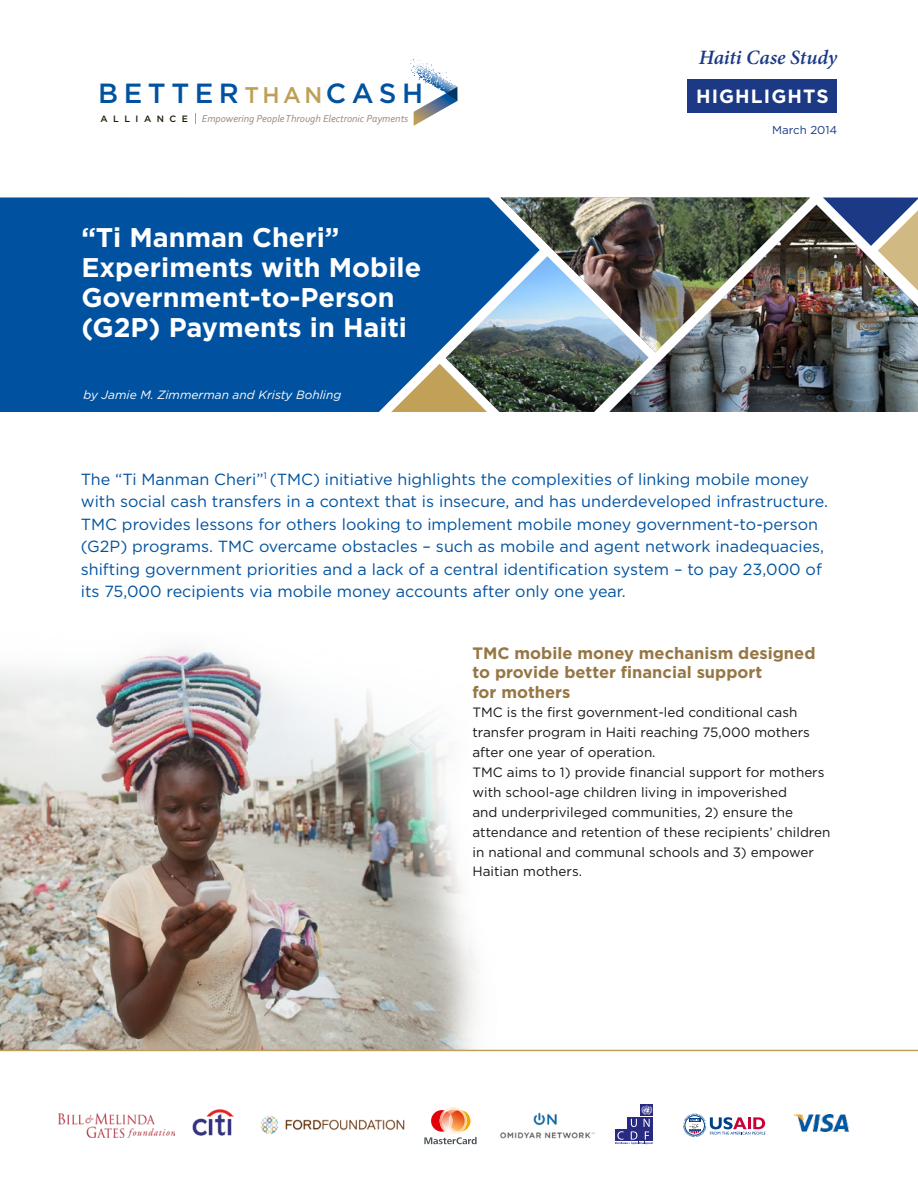
<style>
.page{position:relative;width:918px;height:1188px;background:#fff}
.page>*{position:absolute;margin:0;border:0;box-sizing:border-box;transform-origin:0 0}
.t1{font:500 27.75px "Gotham";letter-spacing:.2em;color:#0052a0}
.t2{font:700 27px/30px "Gotham";color:#fff}
.t3{font:italic 600 20.4px "Minion Pro";color:#1b3984}
.t4{font:700 19.2px "Gotham";letter-spacing:.06em;color:#fff}
.t5{font:700 16.5px/19.5px "Gotham";color:#967644}
.Intro_text{font:16.2px/22.5px "Gotham";color:#0052a0}
.Text{font:13.5px/19.8px "Gotham";color:#181716}
.t6{font:italic 12px "Gotham";color:#fff}
.t7{font:11.55px "Gotham";color:#1b3984}
.t8{font:italic 10.5px "Corbel";color:#9c8a80}
.t9{font:500 9.15px "Gotham";letter-spacing:.6em;color:#201a03}
.s1{font-size:22.65px;color:#be9f55}
</style>
<div class="page">
<img style="left:192px;top:1109px;width:41px;height:27px">
<img style="left:260px;top:1115px;width:145px;height:19px">
<img style="left:59px;top:1114px;width:116px;height:23px">
<img style="left:500px;top:1112px;width:95px;height:27px">
<svg style="left:641px;top:1104px;width:12px;height:2px"></svg>
<svg style="left:615px;top:1106px;width:38px;height:39px"></svg>
<svg style="left:683px;top:1114px;width:83px;height:23px"></svg>
<img style="left:794px;top:1115px;width:55px;height:16px">
<svg style="left:424px;top:1107px;width:53px;height:37px"></svg>
<img style="left:649px;top:205px;width:269px;height:207px">
<img style="left:540px;top:198px;width:270px;height:154px">
<img style="left:540px;top:256px;width:109px;height:156px">
<img style="left:823px;top:198px;width:95px;height:93px">
<svg style="left:0;top:197px;width:540px;height:215px;background:#125b9d"></svg>
<svg style="left:410px;top:59px;width:47px;height:67px"></svg>
<div style="left:688px;top:79px;width:149px;height:34px;background:#1b3984"></div>
<img style="left:0;top:648px;width:498px;height:402px">
<hr style="left:0;top:1050px;width:918px;height:1px;background:#c1a157">
<p class="t1" style="left:98px;top:75px;width:326px">BETTER<span class="s1">THAN</span>CASH</p>
<p class="t8" style="left:202px;top:112px;width:208px">Empowering People Through Electronic Payments</p>
<p class="t9" style="left:101px;top:113px;width:89px">ALLIANCE</p>
<p class="t2" style="left:81px;top:223px;width:341px">“Ti Manman Cheri”<br>Experiments with Mobile<br>Government-to-Person (G2P) Payments in Haiti</p>
<p class="t6" style="left:84px;top:387px;width:259px">by Jamie M. Zimmerman and Kristy Bohling</p>
<p class="t3" style="left:699px;top:43px;width:140px">Haiti Case Study</p>
<p class="t4" style="left:696px;top:84px;width:134px">HIGHLIGHTS</p>
<p class="t7" style="left:772px;top:122px;width:66px">March 2014</p>
<p class="Intro_text" style="left:81px;top:468px;width:749px">The “Ti Manman Cheri”<sup>1</sup> (TMC) initiative highlights the complexities of linking mobile money with social cash transfers in a context that is insecure, and has underdeveloped infrastructure.<br>TMC provides lessons for others looking to implement mobile money government-to-person (G2P) programs. TMC overcame obstacles – such as mobile and agent network inadequacies, shifting government priorities and a lack of a central identification system – to pay 23,000 of its 75,000 recipients via mobile money accounts after only one year.</p>
<p class="t5" style="left:472px;top:643px;width:345px">TMC mobile money mechanism designed to provide better financial support<br>for mothers</p>
<p class="Text" style="left:472px;top:702px;width:359px">TMC is the first government-led conditional cash transfer program in Haiti reaching 75,000 mothers after one year of operation.<br>TMC aims to 1) provide financial support for mothers with school-age children living in impoverished<br>and underprivileged communities, 2) ensure the attendance and retention of these recipients’ children in national and communal schools and 3) empower Haitian mothers.</p>
</div>
